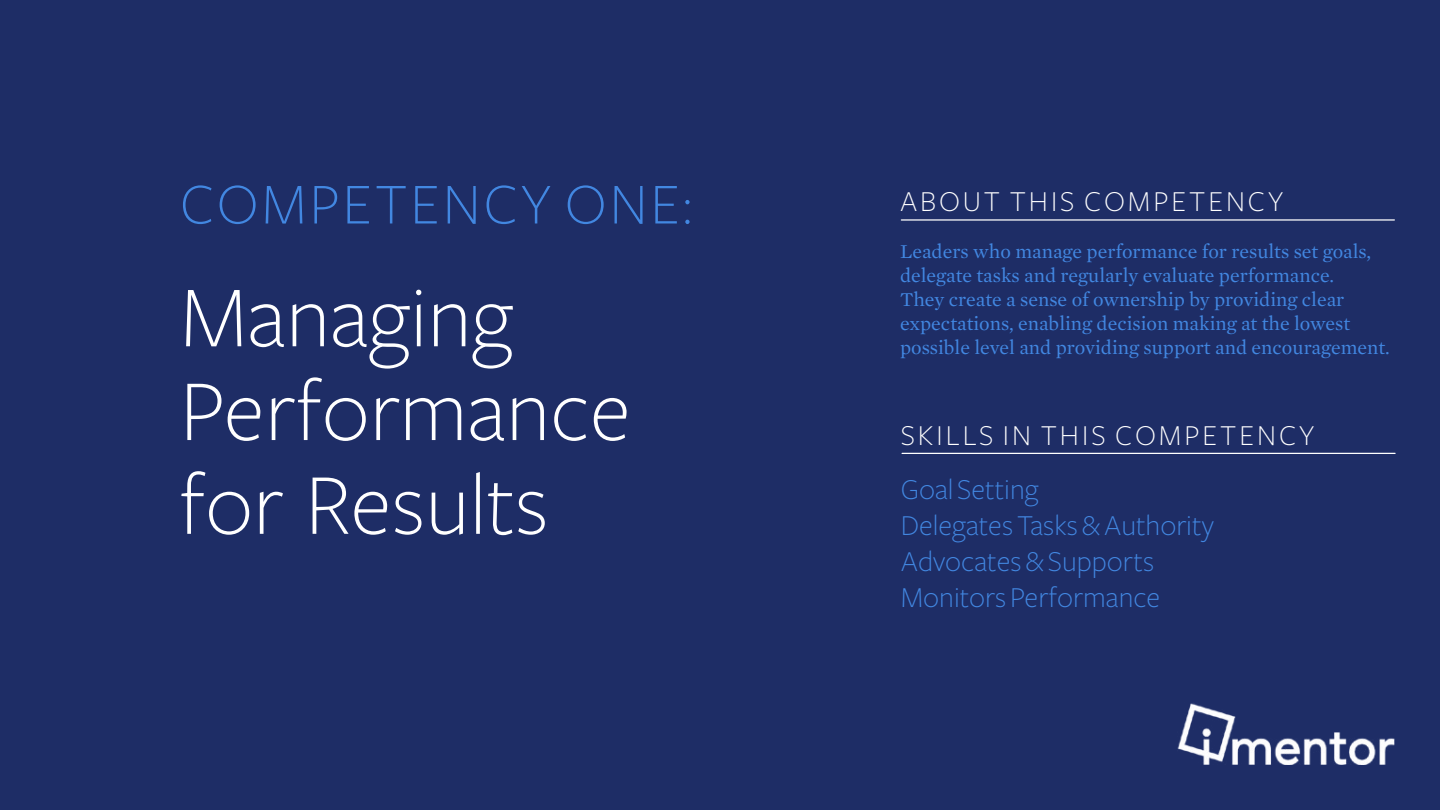
<style>
.page{position:relative;width:1440px;height:810px;background:#1e2d66}
.page>*{position:absolute;margin:0;border:0;box-sizing:border-box;transform-origin:0 0}
.t1{font:300 90px/93.8px "Freight Sans";color:#fff}
.t2{font:300 60px "Freight Sans";letter-spacing:.05em;color:#4287e1}
.t3{font:300 30px/36px "Freight Sans";color:#4287e1}
.t4{font:300 30px "Freight Sans";letter-spacing:.1em;color:#fff}
.t5{font:20px/24px "Mercury Text G1";color:#4287e1}
</style>
<div class="page">
<img style="left:1177px;top:703px;width:218px;height:62px">
<hr style="left:901px;top:219px;width:493px;height:2px;background:#fff">
<hr style="left:902px;top:453px;width:493px;height:1px;background:#fff">
<h2 class="t2" style="left:180px;top:172px;width:514px">COMPETENCY ONE:</h2>
<h1 class="t1" style="left:180px;top:272px;width:453px">Managing<br>Performance for Results</h1>
<h3 class="t4" style="left:900px;top:186px;width:385px">ABOUT THIS COMPETENCY</h3>
<p class="t5" style="left:900px;top:238px;width:491px">Leaders who manage performance for results set goals, delegate tasks and regularly evaluate performance.<br>They create a sense of ownership by providing clear expectations, enabling decision making at the lowest possible level and providing support and encouragement.</p>
<h3 class="t4" style="left:901px;top:419px;width:415px">SKILLS IN THIS COMPETENCY</h3>
<h3 class="t3" style="left:901px;top:472px;width:315px">Goal Setting<br>Delegates Tasks &amp; Authority<br>Advocates &amp; Supports<br>Monitors Performance</h3>
</div>
